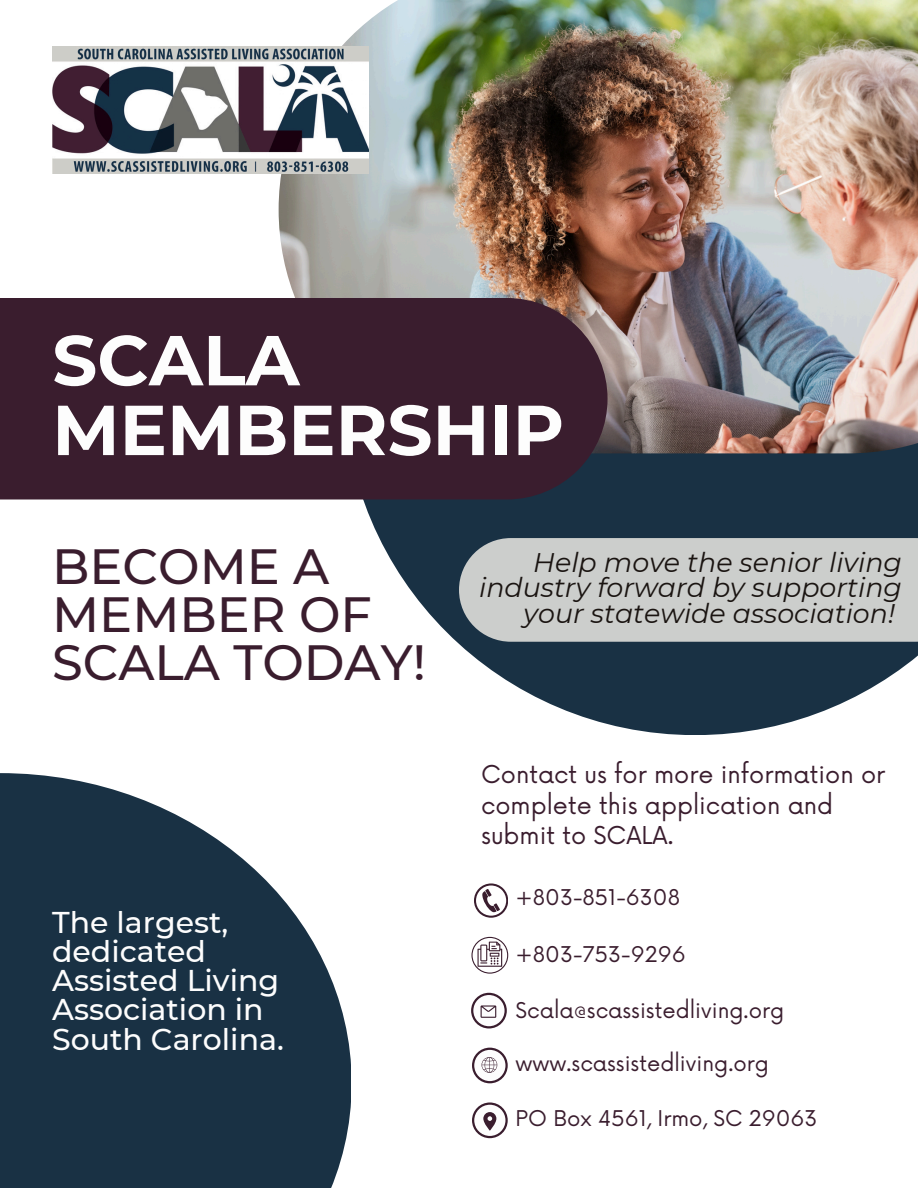
<style>
.page{position:relative;width:918px;height:1188px;background:#fff}
.page>*{position:absolute;margin:0;border:0;box-sizing:border-box;transform-origin:0 0}
.t1{font:700 70.5px/69.8px "Montserrat";color:#fdfdfd}
.t2{font:500 49.35px/48.3px "Montserrat";color:#3a1d2e}
.t3{font:500 30px/29.2px "Montserrat";color:#fdfdfd}
.t4{font:italic 26.85px/25.8px "Montserrat";color:#1a1411;text-align:right}
.t5{font:24px/30.3px "Now";color:#3a1d2e}
.t6{font:21.15px "Now";color:#3a1d2e}
</style>
<div class="page">
<svg style="left:0;top:773px;width:351px;height:415px;fill:#193144"></svg>
<svg style="left:363px;top:453px;width:555px;height:282px;fill:#193144"></svg>
<img style="left:279px;top:0;width:639px;height:453px">
<svg style="left:474px;top:883px;width:34px;height:34px"></svg>
<svg style="left:471px;top:993px;width:36px;height:35px"></svg>
<div style="left:459px;top:538px;width:459px;height:104px;background:#cccecc"></div>
<div style="left:0;top:298px;width:608px;height:202px;background:#3a1d2e"></div>
<img style="left:52px;top:46px;width:316px;height:127px">
<svg style="left:471px;top:937px;width:37px;height:37px"></svg>
<svg style="left:472px;top:1048px;width:36px;height:35px"></svg>
<svg style="left:472px;top:1102px;width:36px;height:36px"></svg>
<h2 class="t1" style="left:52px;top:325px;width:513px">SCALA<br>MEMBERSHIP</h2>
<p class="t2" style="left:52px;top:542px;width:375px">BECOME A<br>MEMBER OF<br>SCALA TODAY!</p>
<p class="t3" style="left:52px;top:907px;width:233px">The largest, dedicated<br>Assisted Living<br>Association in<br>South Carolina.</p>
<h3 class="t4" style="left:479px;top:549px;width:425px">Help move the senior living industry forward by supporting your statewide association!</h3>
<h1 class="t5" style="left:481px;top:761px;width:406px">Contact us for more information or complete this application and submit to SCALA.</h1>
<h5 class="t6" style="left:516px;top:886px;width:166px">+803-851-6308</h5>
<p class="t6" style="left:516px;top:942px;width:172px">+803-753-9296</p>
<p class="t6" style="left:516px;top:999px;width:270px">Scala@scassistedliving.org</p>
<p class="t6" style="left:516px;top:1052px;width:255px">www.scassistedliving.org</p>
<p class="t6" style="left:516px;top:1107px;width:304px">PO Box 4561, Irmo, SC 29063</p>
</div>
